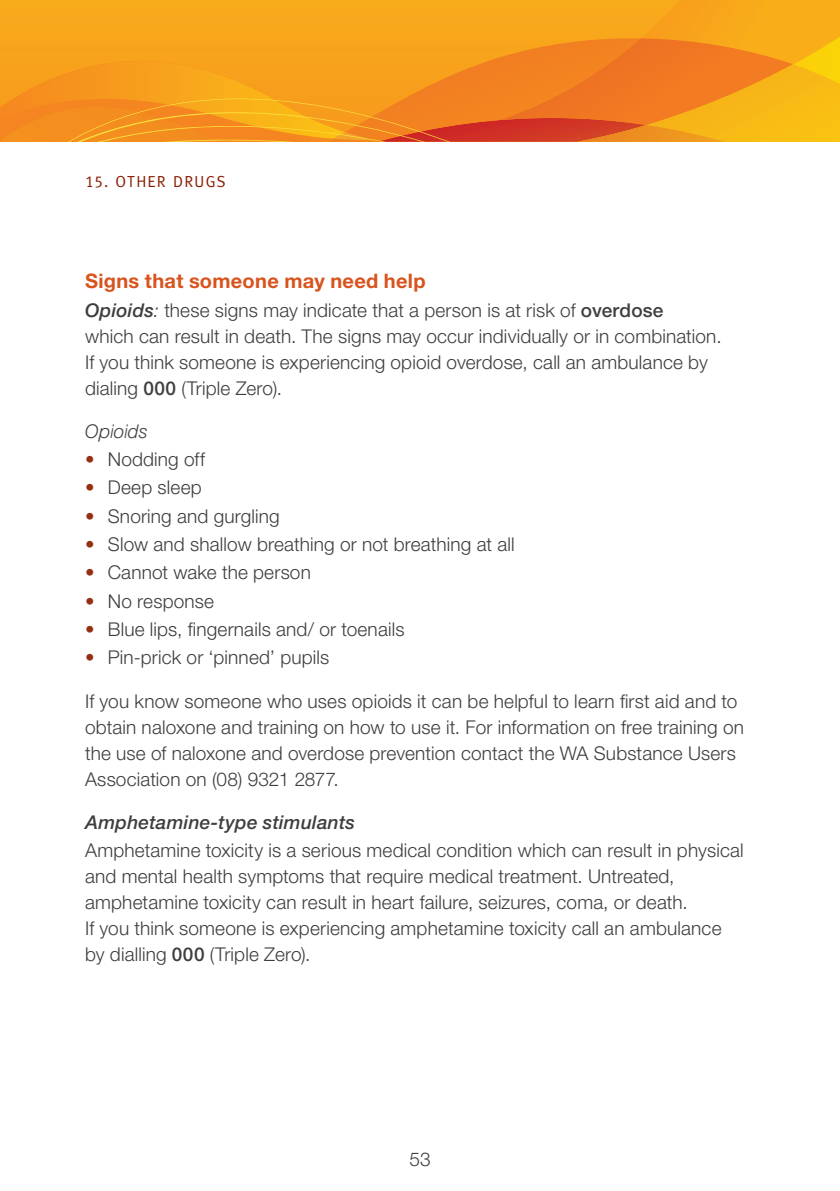
<style>
.page{position:relative;width:840px;height:1191px;background:#fff}
.page>*{position:absolute;margin:0;border:0;box-sizing:border-box;transform-origin:0 0}
.t1{font:700 20px "Helvetica Neue";letter-spacing:.015em;color:#d9531c}
.t2{font:300 19px/26px "Helvetica Neue";letter-spacing:.01em;color:#3e3e3f}
.t3{font:italic 500 19px "Helvetica Neue";letter-spacing:.01em;color:#3e3e3f}
.t4{font:italic 300 19px "Helvetica Neue";letter-spacing:.015em;color:#3e3e3f;scale:.95 1}
.t5{font:16px "Meta Caps";letter-spacing:.07em;color:#891c02}
.s1{font-weight:500;font-style:italic}
.s2{font-style:italic}
.s3{font-weight:500}
.s4{color:#933111}
</style>
<div class="page">
<svg style="left:0;top:0;width:839px;height:89px;background:#f69f1c"></svg>
<svg style="left:0;top:89px;width:839px;height:53px;background:#f18e1e"></svg>
<p class="t5" style="left:85px;top:172px;width:142px">15. OTHER DRUGS</p>
<p class="t1" style="left:85px;top:268px;width:342px">Signs that someone may need help</p>
<p class="t2" style="left:85px;top:296px;width:637px"><span class="s1">Opioids</span><span class="s2">:</span> these signs may indicate that a person is at risk of <span class="s3">overdose<br></span>which can result in death. The signs may occur individually or in combination.<br>If you think someone is experiencing opioid overdose, call an ambulance by dialing <span class="s3">000</span> (Triple Zero).</p>
<p class="t4" style="left:85px;top:420px;width:67px">Opioids</p>
<p class="t2" style="left:85px;top:446px;width:121px"><span class="s4">•</span> Nodding off</p>
<p class="t2" style="left:85px;top:474px;width:118px"><span class="s4">•</span> Deep sleep</p>
<p class="t2" style="left:85px;top:502px;width:196px"><span class="s4">•</span> Snoring and gurgling</p>
<p class="t2" style="left:85px;top:531px;width:431px"><span class="s4">•</span> Slow and shallow breathing or not breathing at all</p>
<p class="t2" style="left:85px;top:559px;width:227px"><span class="s4">•</span> Cannot wake the person</p>
<p class="t2" style="left:85px;top:587px;width:130px"><span class="s4">•</span> No response</p>
<p class="t2" style="left:85px;top:616px;width:321px"><span class="s4">•</span> Blue lips, fingernails and/ or toenails</p>
<p class="t2" style="left:85px;top:644px;width:245px"><span class="s4">•</span> Pin-prick or ‘pinned’ pupils</p>
<p class="t2" style="left:85px;top:687px;width:660px">If you know someone who uses opioids it can be helpful to learn first aid and to obtain naloxone and training on how to use it. For information on free training on the use of naloxone and overdose prevention contact the WA Substance Users Association on (08) 9321 2877.</p>
<p class="t3" style="left:85px;top:810px;width:271px">Amphetamine-type stimulants</p>
<p class="t2" style="left:85px;top:837px;width:659px">Amphetamine toxicity is a serious medical condition which can result in physical and mental health symptoms that require medical treatment. Untreated, amphetamine toxicity can result in heart failure, seizures, coma, or death.<br>If you think someone is experiencing amphetamine toxicity call an ambulance by dialling <span class="s3">000</span> (Triple Zero).</p>
<p class="t2" style="left:409px;top:1146px;width:23px">53</p>
</div>
